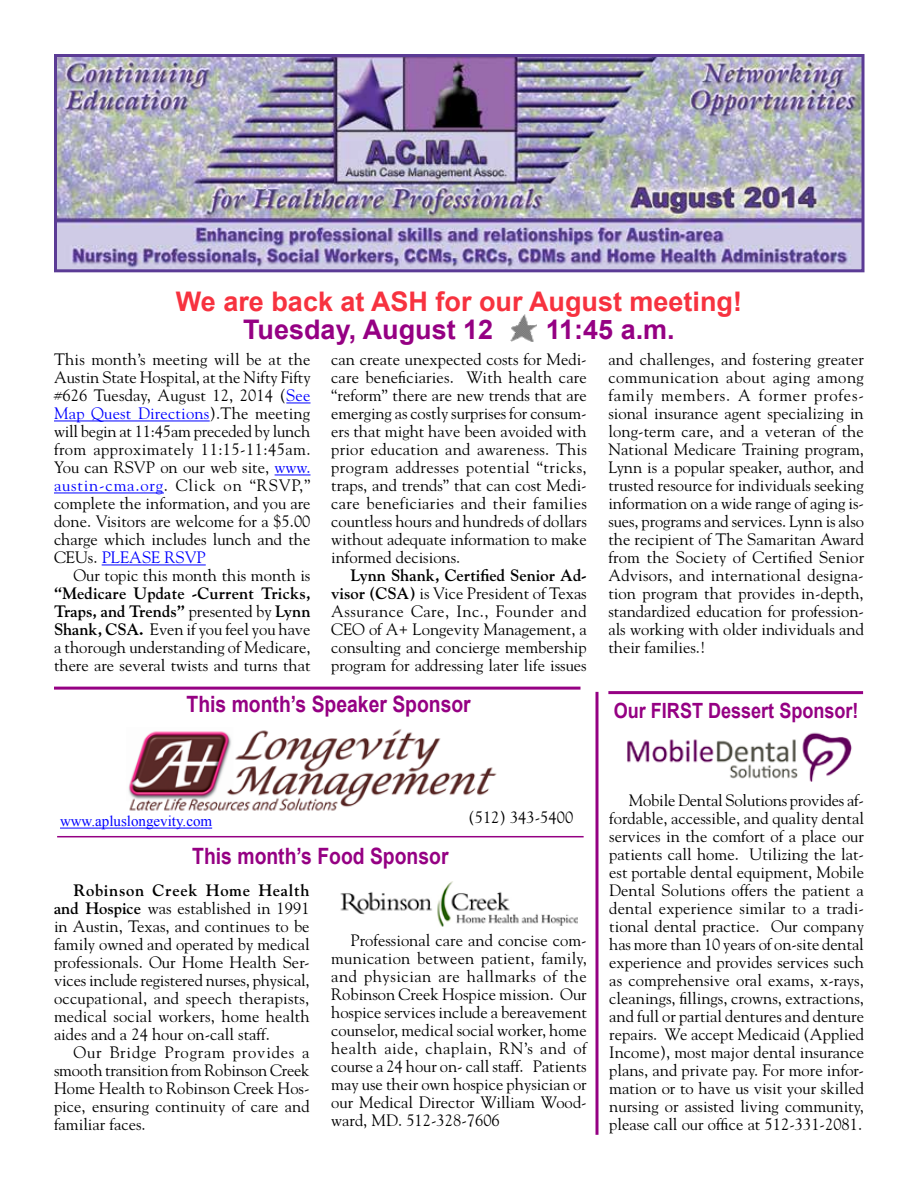
<style>
.page{position:relative;width:918px;height:1188px;background:#fff}
.page>*{position:absolute;margin:0;border:0;box-sizing:border-box;transform-origin:0 0}
.t1{font:700 27px "Arial";color:#f7323f}
.t2{font:700 27px "Arial";color:#950083}
.t3{font:700 22.5px "Arial";color:#950083;scale:.86 1}
.t4{font:700 21px "Arial";color:#950083;scale:.86 1}
.t5{font:16.5px/18px "Goudy";color:#000;text-align:justify}
.t6{font:15px "Times New Roman";color:#00f}
.s1{color:#00f}
.s2{font-weight:700}
</style>
<div class="page">
<svg style="left:286px;top:403px;width:24px;height:1px"></svg>
<hr style="left:54px;top:421px;width:156px;height:1px;background:#00f">
<hr style="left:275px;top:475px;width:35px;height:1px;background:#00f">
<hr style="left:54px;top:493px;width:110px;height:1px;background:#00f">
<hr style="left:102px;top:565px;width:104px;height:1px;background:#00f">
<img style="left:511px;top:315px;width:25px;height:27px">
<img style="left:58px;top:58px;width:803px;height:210px">
<div style="left:54px;top:54px;width:811px;height:218px;border:3px solid #5b3b95"></div>
<hr style="left:54px;top:687px;width:526px;height:3px;background:#950083">
<hr style="left:596px;top:692px;width:2px;height:443px;background:#950083">
<hr style="left:608px;top:691px;width:255px;height:3px;background:#950083">
<img style="left:128px;top:729px;width:369px;height:82px">
<img style="left:340px;top:882px;width:238px;height:45px">
<img style="left:627px;top:732px;width:225px;height:50px">
<hr style="left:57px;top:836px;width:527px;height:1px;background:#950083">
<hr style="left:60px;top:828px;width:152px;height:1px;background:#00f">
<h1 class="t1" style="left:176px;top:283px;width:568px">We are back at ASH for our August meeting!</h1>
<h1 class="t2" style="left:243px;top:312px;width:252px">Tuesday, August 12</h1>
<h1 class="t2" style="left:546px;top:312px;width:131px">11:45 a.m.</h1>
<p class="t5" style="left:54px;top:350px;width:258px">This month’s meeting will be at the Austin State Hospital, at the Nifty Fifty #626 Tuesday, August 12, 2014 (<span class="s1">See Map Quest Directions</span>).The meeting will begin at 11:45am preceded by lunch from approximately 11:15-11:45am.<br>You can RSVP on our web site, <span class="s1">www. austin-cma.org</span>. Click on “RSVP,” complete the information, and you are done. Visitors are welcome for a $5.00 charge which includes lunch and the CEUs. <span class="s1">PLEASE RSVP</span></p>
<p class="t5" style="left:73px;top:566px;width:239px">Our topic this month this month is</p>
<p class="t5" style="left:54px;top:584px;width:258px"><span class="s2">“Medicare Update -Current Tricks, Traps, and Trends”</span> presented by <span class="s2">Lynn Shank, CSA.</span> Even if you feel you have a thorough understanding of Medicare, there are several twists and turns that</p>
<p class="t5" style="left:331px;top:350px;width:257px">can create unexpected costs for Medi&shy;care beneficiaries. With health care “reform” there are new trends that are emerging as costly surprises for consum&shy;ers that might have been avoided with prior education and awareness. This program addresses potential “tricks, traps, and trends” that can cost Medi&shy;care beneficiaries and their families countless hours and hundreds of dollars without adequate information to make informed decisions.</p>
<p class="t5" style="left:331px;top:566px;width:257px;text-indent:19px"><span class="s2">Lynn Shank, Certified Senior Ad&shy;visor (CSA)</span> is Vice President of Texas Assurance Care, Inc., Founder and CEO of A+ Longevity Management, a consulting and concierge membership program for addressing later life issues</p>
<p class="t5" style="left:608px;top:350px;width:257px">and challenges, and fostering greater communication about aging among family members. A former profes&shy;sional insurance agent specializing in long-term care, and a veteran of the National Medicare Training program, Lynn is a popular speaker, author, and trusted resource for individuals seeking information on a wide range of aging is&shy;sues, programs and services. Lynn is also the recipient of The Samaritan Award from the Society of Certified Senior Advisors, and international designa&shy;tion program that provides in-depth, standardized education for profession&shy;als working with older individuals and their families.!</p>
<h2 class="t3" style="left:187px;top:689px;width:332px">This month’s Speaker Sponsor</h2>
<p class="t4" style="left:614px;top:697px;width:286px">Our FIRST Dessert Sponsor!</p>
<p class="t6" style="left:60px;top:811px;width:154px">www.apluslongevity.com</p>
<p class="t5" style="left:468px;top:808px;width:106px">(512) 343-5400</p>
<h2 class="t3" style="left:192px;top:841px;width:299px">This month’s Food Sponsor</h2>
<p class="t5" style="left:54px;top:881px;width:257px;text-indent:19px"><span class="s2">Robinson Creek Home Health and Hospice</span> was established in 1991 in Austin, Texas, and continues to be family owned and operated by medical professionals. Our Home Health Ser&shy;vices include registered nurses, physical, occupational, and speech therapists, medical social workers, home health aides and a 24 hour on-call staff.</p>
<p class="t5" style="left:54px;top:1043px;width:257px;text-indent:19px">Our Bridge Program provides a smooth transition from Robinson Creek Home Health to Robinson Creek Hos&shy;pice, ensuring continuity of care and familiar faces.</p>
<p class="t5" style="left:331px;top:931px;width:257px;text-indent:19px">Professional care and concise com&shy;munication between patient, family, and physician are hallmarks of the Robinson Creek Hospice mission. Our hospice services include a bereavement counselor, medical social worker, home health aide, chaplain, RN’s and of course a 24 hour on- call staff. Patients may use their own hospice physician or our Medical Director William Wood&shy;ward, MD. 512-328-7606</p>
<p class="t5" style="left:609px;top:791px;width:256px;text-indent:19px">Mobile Dental Solutions provides af&shy;fordable, accessible, and quality dental services in the comfort of a place our patients call home. Utilizing the lat&shy;est portable dental equipment, Mobile Dental Solutions offers the patient a dental experience similar to a tradi&shy;tional dental practice. Our company has more than 10 years of on-site dental experience and provides services such as comprehensive oral exams, x-rays, cleanings, fillings, crowns, extractions, and full or partial dentures and denture repairs. We accept Medicaid (Applied Income), most major dental insurance plans, and private pay. For more infor&shy;mation or to have us visit your skilled nursing or assisted living community, please call our office at 512-331-2081.</p>
</div>
